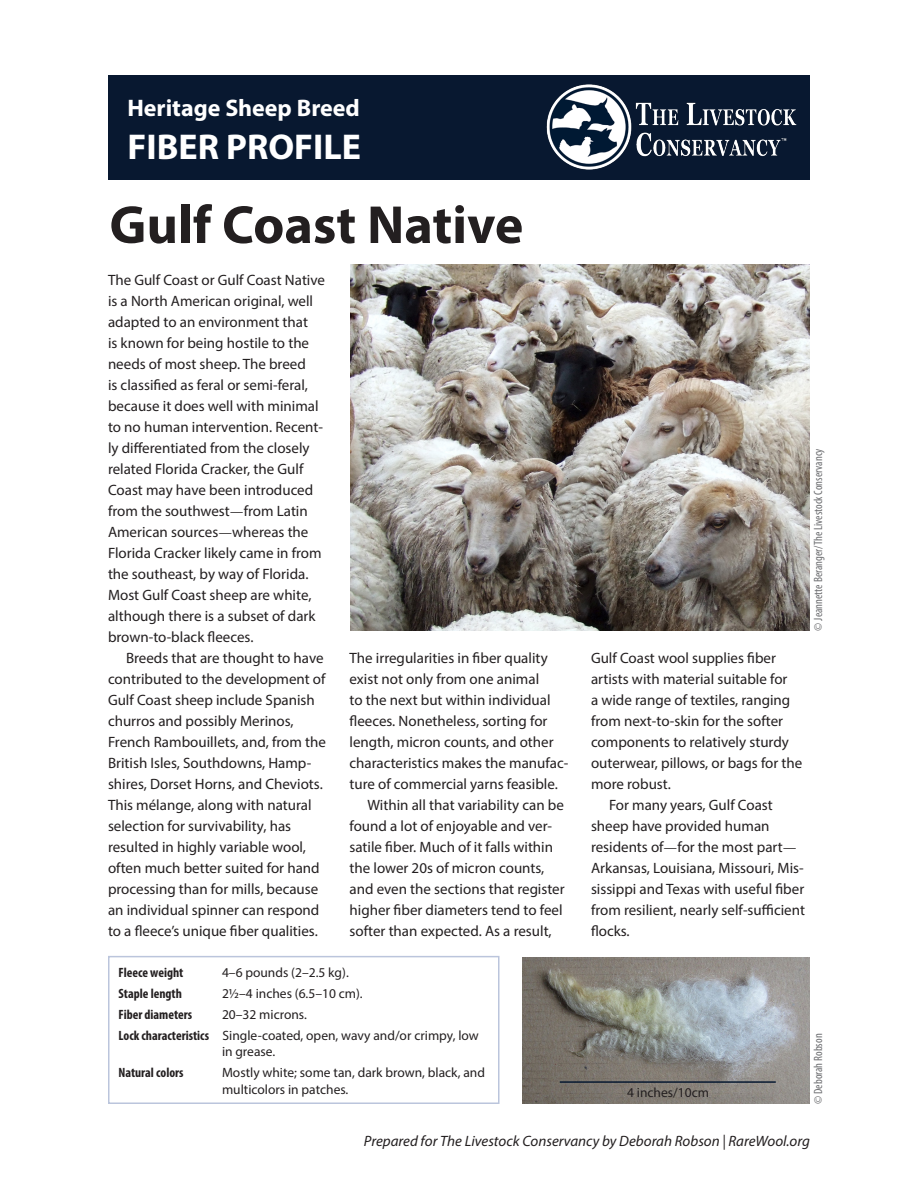
<style>
.page{position:relative;width:918px;height:1188px;background:#fff}
.page>*{position:absolute;margin:0;border:0;box-sizing:border-box;transform-origin:0 0}
.Sheep_breed_name{font:700 54px "Myriad Pro";color:#231f20}
.t1{font:700 36px "Myriad Pro";color:#fff}
.t2{font:700 24px "Myriad Pro";color:#fff}
.GT_indent{font:15px/21px "Myriad Pro";color:#231f20}
.GT_no_indent{font:15px/21px "Myriad Pro";color:#231f20}
.t3{font:italic 15px "Myriad Pro";color:#231f20}
.Attributes_run-in{font:13.5px/16.5px "Myriad Pro";color:#231f20}
.Attributes_run-in-2{font:700 condensed 13.5px "Myriad Pro";color:#231f20}
.Photo_credit{font:condensed 12px "Myriad Pro";color:#6c6d70}
.s1{font-family:"Minion Pro"}
.s2{font-weight:700;font-stretch:condensed}
.s3{font-stretch:normal}
</style>
<div class="page">
<div style="left:108px;top:75px;width:702px;height:105px;background:#081830"></div>
<img style="left:546px;top:84px;width:251px;height:86px">
<div style="left:108px;top:956px;width:392px;height:148px;border:2px solid #bbc5dc"></div>
<img style="left:350px;top:264px;width:460px;height:367px">
<img style="left:522px;top:957px;width:288px;height:147px">
<hr style="left:560px;top:1081px;width:216px;height:2px;background:#071931">
<h3 class="t2" style="left:128px;top:92px;width:234px">Heritage Sheep Breed</h3>
<h2 class="t1" style="left:128px;top:123px;width:235px">FIBER PROFILE</h2>
<p class="Sheep_breed_name" style="left:110px;top:190px;width:415px">Gulf Coast Native</p>
<p class="GT_no_indent" style="left:108px;top:269px;width:219px">The Gulf Coast or Gulf Coast Native is a North American original, well adapted to an environment that<br>is known for being hostile to the needs of most sheep. The breed<br>is classified as feral or semi-feral, because it does well with minimal to no human intervention. Recent&shy;ly differentiated from the closely related Florida Cracker, the Gulf<br>Coast may have been introduced from the southwest<span class="s1">—</span>from Latin<br>American sources<span class="s1">—</span>whereas the<br>Florida Cracker likely came in from the southeast, by way of Florida.<br>Most Gulf Coast sheep are white, although there is a subset of dark brown-to-black fleeces.</p>
<p class="GT_indent" style="left:108px;top:647px;width:219px;text-indent:18px">Breeds that are thought to have contributed to the development of Gulf Coast sheep include Spanish churros and possibly Merinos, French Rambouillets, and, from the British Isles, Southdowns, Hamp&shy;shires, Dorset Horns, and Cheviots.<br>This mélange, along with natural selection for survivability, has resulted in highly variable wool, often much better suited for hand processing than for mills, because an individual spinner can respond to a fleece’s unique fiber qualities.</p>
<p class="GT_indent" style="left:350px;top:647px;width:221px">The irregularities in fiber quality exist not only from one animal<br>to the next but within individual fleeces. Nonetheless, sorting for length, micron counts, and other characteristics makes the manufac&shy;ture of commercial yarns feasible.</p>
<p class="GT_indent" style="left:350px;top:794px;width:217px;text-indent:18px">Within all that variability can be found a lot of enjoyable and ver&shy;satile fiber. Much of it falls within the lower 20s of micron counts, and even the sections that register higher fiber diameters tend to feel softer than expected. As a result,</p>
<p class="Attributes_run-in-2" style="left:118px;top:964px;width:66px">Fleece weight</p>
<p class="Attributes_run-in" style="left:222px;top:964px;width:128px">4–6 pounds (2–2.5 kg).</p>
<p class="Attributes_run-in-2" style="left:118px;top:985px;width:65px">Staple length</p>
<p class="Attributes_run-in" style="left:222px;top:985px;width:142px">2½–4 inches (6.5–10 cm).</p>
<p class="Attributes_run-in-2" style="left:118px;top:1006px;width:75px">Fiber diameters</p>
<p class="Attributes_run-in" style="left:222px;top:1006px;width:86px">20–32 microns.</p>
<p class="Attributes_run-in" style="left:222px;top:1027px;width:258px;text-indent:-104px"><span class="s2">Lock characteristics</span> Single-coated, open, wavy and/or crimpy, low in grease.</p>
<p class="Attributes_run-in-2" style="left:118px;top:1064px;width:67px">Natural colors</p>
<p class="Attributes_run-in" style="left:222px;top:1064px;width:265px">Mostly white; some tan, dark brown, black, and multicolors in patches.</p>
<p class="GT_indent" style="left:591px;top:647px;width:213px">Gulf Coast wool supplies fiber artists with material suitable for<br>a wide range of textiles, ranging from next-to-skin for the softer components to relatively sturdy outerwear, pillows, or bags for the more robust.</p>
<p class="GT_indent" style="left:591px;top:794px;width:216px;text-indent:18px">For many years, Gulf Coast sheep have provided human residents of<span class="s1">—</span>for the most part<span class="s1">—<br></span>Arkansas, Louisiana, Missouri, Mis&shy;sissippi and Texas with useful fiber from resilient, nearly self-sufficient flocks.</p>
<p class="Photo_credit" style="left:811px;top:631px;width:184px;rotate:-90deg"><span class="s3">©</span> Jeannette Beranger/The Livestock Conservancy</p>
<p class="Attributes_run-in" style="left:627px;top:1084px;width:83px">4 inches/10cm</p>
<p class="Photo_credit" style="left:811px;top:1104px;width:72px;rotate:-90deg">© Deborah Robson</p>
<p class="t3" style="left:364px;top:1132px;width:448px">Prepared for The Livestock Conservancy by Deborah Robson | RareWool.org</p>
</div>
